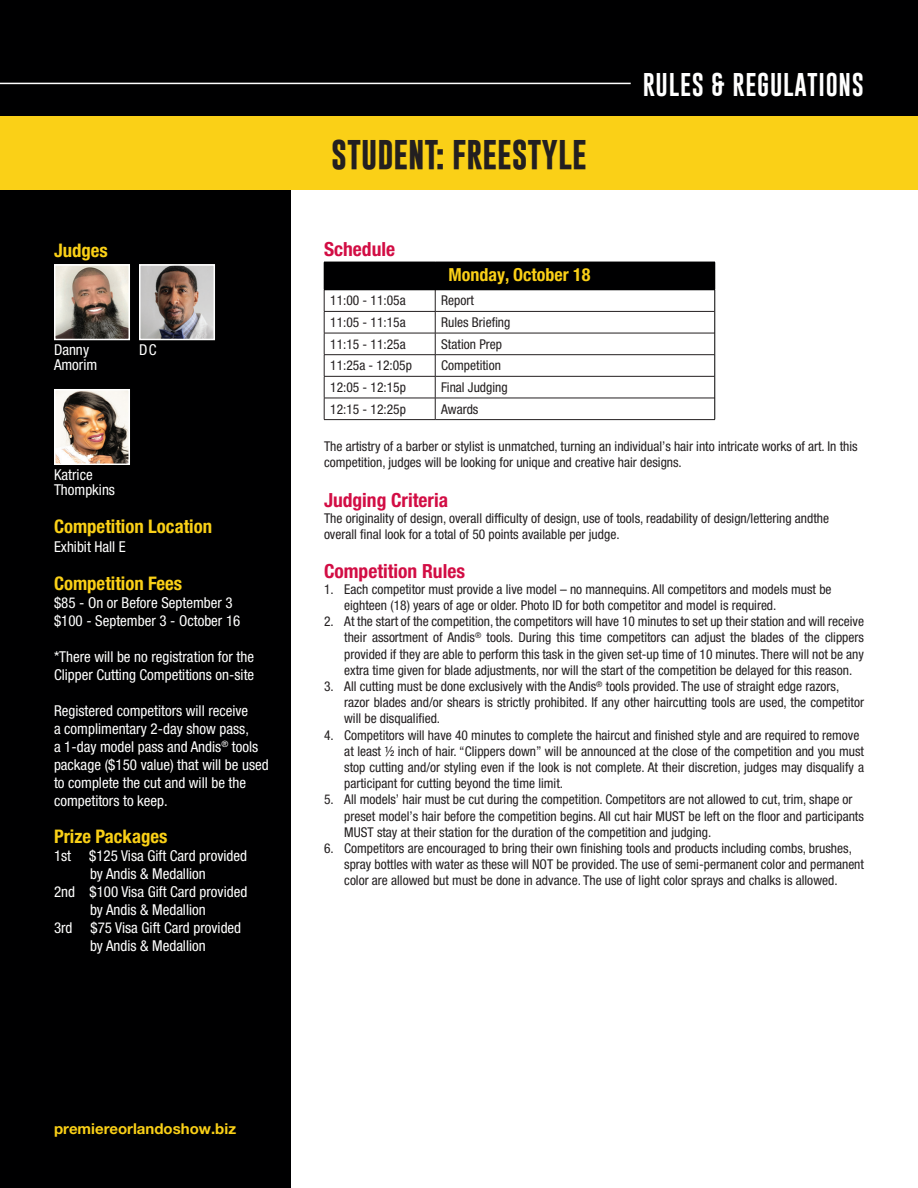
<style>
.page{position:relative;width:918px;height:1188px;background:#fff}
.page>*{position:absolute;margin:0;border:0;box-sizing:border-box;transform-origin:0 0}
.t1{font:700 30px "Gobold";color:#231f20}
.t2{font:24px "Gobold";letter-spacing:.03em;color:#fff}
.t3{font:700 condensed 19.5px "Helvetica Neue LT Pro";color:#d20d44}
.t4{font:700 condensed 18.75px "Helvetica Neue LT Pro";color:#fad017}
.t5{font:700 condensed 18px "Helvetica Neue LT Pro";color:#fad017}
.t6{font:condensed 15px/18px "Helvetica Neue LT Pro";color:#fff}
.t7{font:700 15px "Helvetica Neue LT Pro";color:#fad017}
.t8{font:condensed 13.5px/16.2px "Helvetica Neue LT Pro";color:#231f20}
</style>
<div class="page">
<div style="left:0;top:0;width:291px;height:1188px;background:#000001"></div>
<div style="left:0;top:0;width:918px;height:190px;background:#fad017"></div>
<div style="left:0;top:0;width:918px;height:116px;background:#000001"></div>
<hr style="left:0;top:83px;width:631px;height:1px;background:#fff">
<div style="left:324px;top:262px;width:391px;height:28px;background:#000001"></div>
<hr style="left:324px;top:311px;width:111px;height:1px;background:#231f20">
<hr style="left:435px;top:311px;width:280px;height:1px;background:#231f20">
<hr style="left:324px;top:333px;width:111px;height:1px;background:#231f20">
<hr style="left:435px;top:333px;width:280px;height:1px;background:#231f20">
<hr style="left:324px;top:354px;width:111px;height:1px;background:#231f20">
<hr style="left:435px;top:354px;width:280px;height:1px;background:#231f20">
<hr style="left:324px;top:376px;width:111px;height:1px;background:#231f20">
<hr style="left:435px;top:376px;width:280px;height:1px;background:#231f20">
<hr style="left:324px;top:398px;width:111px;height:1px;background:#231f20">
<hr style="left:324px;top:419px;width:111px;height:1px;background:#231f20">
<hr style="left:435px;top:398px;width:280px;height:1px;background:#231f20">
<svg style="left:435px;top:291px;width:1px;height:128px"></svg>
<hr style="left:435px;top:419px;width:280px;height:1px;background:#231f20">
<svg style="left:324px;top:291px;width:1px;height:128px"></svg>
<svg style="left:715px;top:262px;width:1px;height:157px"></svg>
<hr style="left:324px;top:290px;width:111px;height:1px;background:#000001">
<hr style="left:435px;top:290px;width:280px;height:1px;background:#000001">
<img style="left:57px;top:267px;width:70px;height:70px">
<div style="left:54px;top:264px;width:76px;height:76px;border:2px solid #fff"></div>
<img style="left:142px;top:267px;width:70px;height:70px">
<div style="left:139px;top:264px;width:76px;height:76px;border:2px solid #fff"></div>
<img style="left:57px;top:392px;width:70px;height:70px">
<div style="left:54px;top:389px;width:76px;height:76px;border:2px solid #fff"></div>
<p class="t4" style="left:54px;top:240px;width:55px">Judges</p>
<p class="t6" style="left:54px;top:341px;width:37px">Danny</p>
<p class="t6" style="left:139px;top:341px;width:19px">DC</p>
<p class="t6" style="left:54px;top:356px;width:45px">Amorim</p>
<p class="t6" style="left:54px;top:466px;width:40px">Katrice</p>
<p class="t6" style="left:54px;top:481px;width:63px">Thompkins</p>
<p class="t4" style="left:54px;top:515px;width:160px">Competition Location</p>
<p class="t6" style="left:54px;top:538px;width:73px">Exhibit Hall E</p>
<p class="t4" style="left:54px;top:572px;width:130px">Competition Fees</p>
<p class="t6" style="left:54px;top:593px;width:180px">$85 - On or Before September 3</p>
<p class="t6" style="left:54px;top:611px;width:188px">$100 - September 3 - October 16</p>
<p class="t6" style="left:54px;top:647px;width:202px">*There will be no registration for the<br>Clipper Cutting Competitions on-site</p>
<p class="t6" style="left:54px;top:701px;width:216px">Registered competitors will receive<br>a complimentary 2-day show pass,<br>a 1-day model pass and Andis<sup>®</sup> tools package ($150 value) that will be used to complete the cut and will be the competitors to keep.</p>
<p class="t4" style="left:54px;top:825px;width:115px">Prize Packages</p>
<p class="t6" style="left:54px;top:847px;width:195px">1st $125 Visa Gift Card provided</p>
<p class="t6" style="left:90px;top:865px;width:117px">by Andis &amp; Medallion</p>
<p class="t6" style="left:54px;top:883px;width:195px">2nd $100 Visa Gift Card provided</p>
<p class="t6" style="left:90px;top:901px;width:117px">by Andis &amp; Medallion</p>
<p class="t6" style="left:54px;top:919px;width:189px">3rd $75 Visa Gift Card provided</p>
<p class="t6" style="left:90px;top:937px;width:117px">by Andis &amp; Medallion</p>
<p class="t1" style="left:331px;top:135px;width:257px">STUDENT: FREESTYLE</p>
<p class="t3" style="left:324px;top:237px;width:73px">Schedule</p>
<p class="t5" style="left:449px;top:264px;width:143px">Monday, October 18</p>
<p class="t2" style="left:643px;top:69px;width:223px">RULES &amp; REGULATIONS</p>
<p class="t8" style="left:330px;top:292px;width:77px">11:00 - 11:05a</p>
<p class="t8" style="left:441px;top:292px;width:34px">Report</p>
<p class="t8" style="left:330px;top:314px;width:77px">11:05 - 11:15a</p>
<p class="t8" style="left:441px;top:314px;width:71px">Rules Briefing</p>
<p class="t8" style="left:330px;top:336px;width:77px">11:15 - 11:25a</p>
<p class="t8" style="left:441px;top:336px;width:62px">Station Prep</p>
<p class="t8" style="left:330px;top:357px;width:83px">11:25a - 12:05p</p>
<p class="t8" style="left:441px;top:357px;width:61px">Competition</p>
<p class="t8" style="left:330px;top:379px;width:77px">12:05 - 12:15p</p>
<p class="t8" style="left:441px;top:379px;width:68px">Final Judging</p>
<p class="t8" style="left:330px;top:401px;width:77px">12:15 - 12:25p</p>
<p class="t8" style="left:441px;top:401px;width:39px">Awards</p>
<p class="t8" style="left:324px;top:438px;width:535px">The artistry of a barber or stylist is unmatched, turning an individual’s hair into intricate works of art. In this competition, judges will be looking for unique and creative hair designs.</p>
<p class="t3" style="left:324px;top:488px;width:126px">Judging Criteria</p>
<p class="t8" style="left:324px;top:510px;width:507px">The originality of design, overall difficulty of design, use of tools, readability of design/lettering andthe overall final look for a total of 50 points available per judge.</p>
<p class="t3" style="left:324px;top:559px;width:143px">Competition Rules</p>
<p class="t8" style="left:324px;top:581px;width:509px">1. Each competitor must provide a live model – no mannequins. All competitors and models must be</p>
<p class="t8" style="left:344px;top:597px;width:434px">eighteen (18) years of age or older. Photo ID for both competitor and model is required.</p>
<p class="t8" style="left:324px;top:613px;width:542px">2. At the start of the competition, the competitors will have 10 minutes to set up their station and will receive</p>
<p class="t8" style="left:344px;top:629px;width:521px;text-align:justify">their assortment of Andis<sup>®</sup> tools. During this time competitors can adjust the blades of the clippers provided if they are able to perform this task in the given set-up time of 10 minutes. There will not be any extra time given for blade adjustments, nor will the start of the competition be delayed for this reason.</p>
<p class="t8" style="left:324px;top:678px;width:517px">3. All cutting must be done exclusively with the Andis<sup>®</sup> tools provided. The use of straight edge razors,</p>
<p class="t8" style="left:344px;top:694px;width:521px">razor blades and/or shears is strictly prohibited. If any other haircutting tools are used, the competitor will be disqualified.</p>
<p class="t8" style="left:324px;top:727px;width:537px">4. Competitors will have 40 minutes to complete the haircut and finished style and are required to remove</p>
<p class="t8" style="left:344px;top:743px;width:521px;text-align:justify">at least ½ inch of hair. “Clippers down” will be announced at the close of the competition and you must stop cutting and/or styling even if the look is not complete. At their discretion, judges may disqualify a participant for cutting beyond the time limit.</p>
<p class="t8" style="left:324px;top:791px;width:530px">5. All models’ hair must be cut during the competition. Competitors are not allowed to cut, trim, shape or</p>
<p class="t8" style="left:344px;top:808px;width:521px">preset model’s hair before the competition begins. All cut hair MUST be left on the floor and participants<br>MUST stay at their station for the duration of the competition and judging.</p>
<p class="t8" style="left:324px;top:840px;width:529px">6. Competitors are encouraged to bring their own finishing tools and products including combs, brushes,</p>
<p class="t8" style="left:344px;top:856px;width:521px">spray bottles with water as these will NOT be provided. The use of semi-permanent color and permanent color are allowed but must be done in advance. The use of light color sprays and chalks is allowed.</p>
<p class="t7" style="left:54px;top:1119px;width:184px">premiereorlandoshow.biz</p>
</div>
